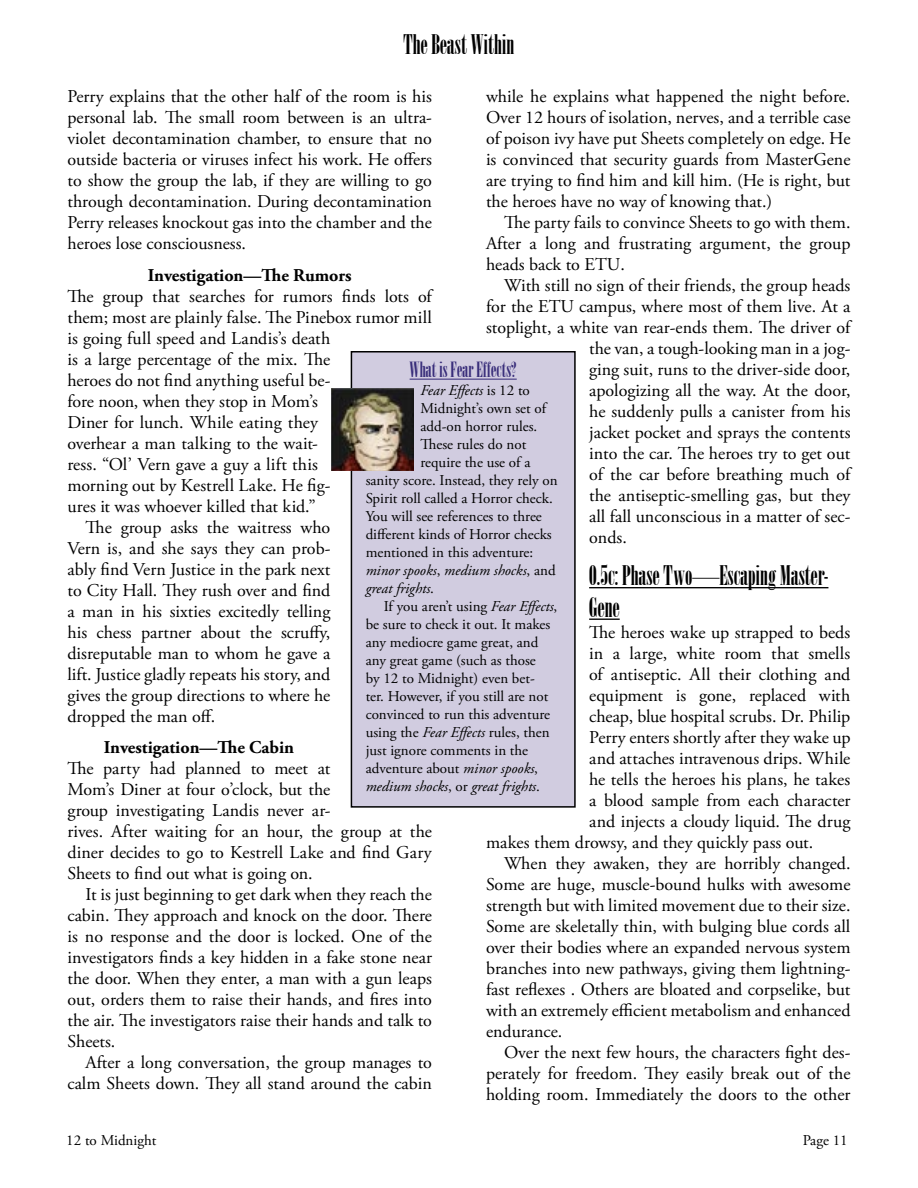
<style>
.page{position:relative;width:918px;height:1188px;background:#fff}
.page>*{position:absolute;margin:0;border:0;box-sizing:border-box;transform-origin:0 0}
.Heading_3{font:27px/31.5px "Onyx";color:#000}
.Sidebar_Header{font:21px "Onyx";color:#392e7a}
.Normal_First_Graf{font:18px/21px "Adobe Garamond Pro";color:#000;text-align:justify}
.Heading_4{font:700 18px "Adobe Garamond Pro";color:#000}
.t1{font:15px/18px "Adobe Garamond Pro";color:#000}
.t2{font:italic 15px "Adobe Garamond Pro";color:#000}
.s1{font-style:normal}
.s2{font-style:italic}
</style>
<div class="page">
<hr style="left:589px;top:587px;width:239px;height:1px;background:#000">
<hr style="left:589px;top:619px;width:31px;height:1px;background:#000">
<div style="left:351px;top:352px;width:224px;height:455px;background:#d1cce0"></div>
<hr style="left:410px;top:379px;width:107px;height:1px;background:#392e7a">
<div style="left:351px;top:351px;width:225px;height:457px;border:2px solid #000"></div>
<img style="left:332px;top:389px;width:82px;height:82px">
<h1 class="Heading_3" style="left:403px;top:28px;width:113px">The Beast Within</h1>
<p class="Normal_First_Graf" style="left:68px;top:86px;width:366px">Perry explains that the other half of the room is his personal lab. The small room between is an ultra&shy;violet decontamination chamber, to ensure that no outside bacteria or viruses infect his work. He offers to show the group the lab, if they are willing to go through decontamination. During decontamination Perry releases knockout gas into the chamber and the heroes lose consciousness.</p>
<p class="Heading_4" style="left:148px;top:264px;width:205px">Investigation—The Rumors</p>
<p class="Normal_First_Graf" style="left:68px;top:286px;width:366px;text-align:left">The group that searches for rumors finds lots of them; most are plainly false. The Pinebox rumor mill is going full speed and Landis’s death<br>is a large percentage of the mix. The<br>heroes do not find anything useful be-<br>fore noon, when they stop in Mom’s<br>Diner for lunch. While eating they<br>overhear a man talking to the wait-<br>ress. “Ol’ Vern gave a guy a lift this<br>morning out by Kestrell Lake. He fig-<br>ures it was whoever killed that kid.”</p>
<p class="Normal_First_Graf" style="left:68px;top:517px;width:264px;text-indent:18px">The group asks the waitress who Vern is, and she says they can prob&shy;ably find Vern Justice in the park next to City Hall. They rush over and find a man in his sixties excitedly telling his chess partner about the scruffy, disreputable man to whom he gave a lift. Justice gladly repeats his story, and gives the group directions to where he dropped the man off.</p>
<p class="Heading_4" style="left:104px;top:737px;width:192px">Investigation—The Cabin</p>
<p class="Normal_First_Graf" style="left:68px;top:758px;width:366px;text-align:left">The party had planned to meet at<br>Mom’s Diner at four o’clock, but the<br>group investigating Landis never ar-<br>rives. After waiting for an hour, the group at the diner decides to go to Kestrell Lake and find Gary Sheets to find out what is going on.</p>
<p class="Normal_First_Graf" style="left:68px;top:884px;width:366px;text-indent:18px">It is just beginning to get dark when they reach the cabin. They approach and knock on the door. There is no response and the door is locked. One of the investigators finds a key hidden in a fake stone near the door. When they enter, a man with a gun leaps out, orders them to raise their hands, and fires into the air. The investigators raise their hands and talk to Sheets.</p>
<p class="Normal_First_Graf" style="left:68px;top:1052px;width:366px;text-align:right">After a long conversation, the group manages to calm Sheets down. They all stand around the cabin</p>
<p class="Normal_First_Graf" style="left:486px;top:86px;width:366px">while he explains what happened the night before.<br>Over 12 hours of isolation, nerves, and a terrible case of poison ivy have put Sheets completely on edge. He is convinced that security guards from MasterGene are trying to find him and kill him. (He is right, but the heroes have no way of knowing that.)</p>
<p class="Normal_First_Graf" style="left:486px;top:212px;width:366px;text-indent:18px">The party fails to convince Sheets to go with them.<br>After a long and frustrating argument, the group heads back to ETU.</p>
<p class="Normal_First_Graf" style="left:504px;top:275px;width:348px">With still no sign of their friends, the group heads</p>
<p class="Normal_First_Graf" style="left:486px;top:296px;width:366px">for the ETU campus, where most of them live. At a</p>
<p class="Normal_First_Graf" style="left:486px;top:317px;width:366px">stoplight, a white van rear-ends them. The driver of</p>
<p class="Normal_First_Graf" style="left:589px;top:338px;width:263px">the van, a tough-looking man in a jog-</p>
<p class="Normal_First_Graf" style="left:589px;top:359px;width:263px">ging suit, runs to the driver-side door,</p>
<p class="Normal_First_Graf" style="left:589px;top:380px;width:263px">apologizing all the way. At the door,</p>
<p class="Normal_First_Graf" style="left:589px;top:401px;width:263px">he suddenly pulls a canister from his</p>
<p class="Normal_First_Graf" style="left:589px;top:422px;width:263px">jacket pocket and sprays the contents</p>
<p class="Normal_First_Graf" style="left:589px;top:443px;width:263px">into the car. The heroes try to get out</p>
<p class="Normal_First_Graf" style="left:589px;top:464px;width:263px">of the car before breathing much of</p>
<p class="Normal_First_Graf" style="left:589px;top:485px;width:263px">the antiseptic-smelling gas, but they</p>
<p class="Normal_First_Graf" style="left:589px;top:506px;width:263px">all fall unconscious in a matter of sec-</p>
<p class="Normal_First_Graf" style="left:589px;top:527px;width:39px">onds.</p>
<p class="Heading_3" style="left:589px;top:560px;width:241px">0.5c: Phase Two—Escaping Master-<br>Gene</p>
<p class="Normal_First_Graf" style="left:589px;top:622px;width:263px">The heroes wake up strapped to beds</p>
<p class="Normal_First_Graf" style="left:589px;top:643px;width:263px">in a large, white room that smells</p>
<p class="Normal_First_Graf" style="left:589px;top:664px;width:263px">of antiseptic. All their clothing and</p>
<p class="Normal_First_Graf" style="left:589px;top:685px;width:263px">equipment is gone, replaced with</p>
<p class="Normal_First_Graf" style="left:589px;top:706px;width:263px">cheap, blue hospital scrubs. Dr. Philip</p>
<p class="Normal_First_Graf" style="left:589px;top:727px;width:263px">Perry enters shortly after they wake up</p>
<p class="Normal_First_Graf" style="left:589px;top:748px;width:263px">and attaches intravenous drips. While</p>
<p class="Normal_First_Graf" style="left:589px;top:769px;width:263px">he tells the heroes his plans, he takes</p>
<p class="Normal_First_Graf" style="left:589px;top:790px;width:263px">a blood sample from each character</p>
<p class="Normal_First_Graf" style="left:589px;top:811px;width:263px">and injects a cloudy liquid. The drug</p>
<p class="Normal_First_Graf" style="left:486px;top:832px;width:329px">makes them drowsy, and they quickly pass out.</p>
<p class="Normal_First_Graf" style="left:486px;top:853px;width:366px;text-indent:18px">When they awaken, they are horribly changed.<br>Some are huge, muscle-bound hulks with awesome strength but with limited movement due to their size.<br>Some are skeletally thin, with bulging blue cords all over their bodies where an expanded nervous system branches into new pathways, giving them lightning&shy;fast reflexes . Others are bloated and corpselike, but with an extremely efficient metabolism and enhanced endurance.</p>
<p class="Normal_First_Graf" style="left:486px;top:1042px;width:366px;text-indent:18px">Over the next few hours, the characters fight des&shy;perately for freedom. They easily break out of the holding room. Immediately the doors to the other</p>
<p class="Sidebar_Header" style="left:410px;top:357px;width:109px">What is Fear Effects?</p>
<p class="t2" style="left:420px;top:381px;width:111px">Fear Effects <span class="s1">is 12 to</span></p>
<p class="t1" style="left:420px;top:400px;width:127px">Midnight’s own set of</p>
<p class="t1" style="left:420px;top:418px;width:118px">add-on horror rules.</p>
<p class="t1" style="left:420px;top:436px;width:107px">These rules do not</p>
<p class="t1" style="left:420px;top:454px;width:111px">require the use of a</p>
<p class="t1" style="left:366px;top:472px;width:193px">sanity score. Instead, they rely on</p>
<p class="t1" style="left:366px;top:490px;width:189px">Spirit roll called a Horror check.</p>
<p class="t1" style="left:366px;top:508px;width:178px">You will see references to three</p>
<p class="t1" style="left:366px;top:526px;width:188px">different kinds of Horror checks</p>
<p class="t1" style="left:366px;top:544px;width:169px">mentioned in this adventure:</p>
<p class="t2" style="left:366px;top:561px;width:192px">minor spooks<span class="s1">,</span> medium shocks<span class="s1">, and</span></p>
<p class="t2" style="left:366px;top:579px;width:70px">great frights<span class="s1">.</span></p>
<p class="t1" style="left:366px;top:598px;width:193px;text-indent:18px">If you aren’t using <span class="s2">Fear Effects</span>, be sure to check it out. It makes any mediocre game great, and any great game (such as those<br>by 12 to Midnight) even bet-<br>ter. However, if you still are not convinced to run this adventure using the <span class="s2">Fear Effects</span> rules, then just ignore comments in the adventure about <span class="s2">minor spooks</span>, <span class="s2">medium shocks</span>, or <span class="s2">great frights</span>.</p>
<p class="t1" style="left:66px;top:1132px;width:92px">12 to Midnight</p>
<p class="t1" style="left:803px;top:1132px;width:47px">Page 11</p>
</div>
